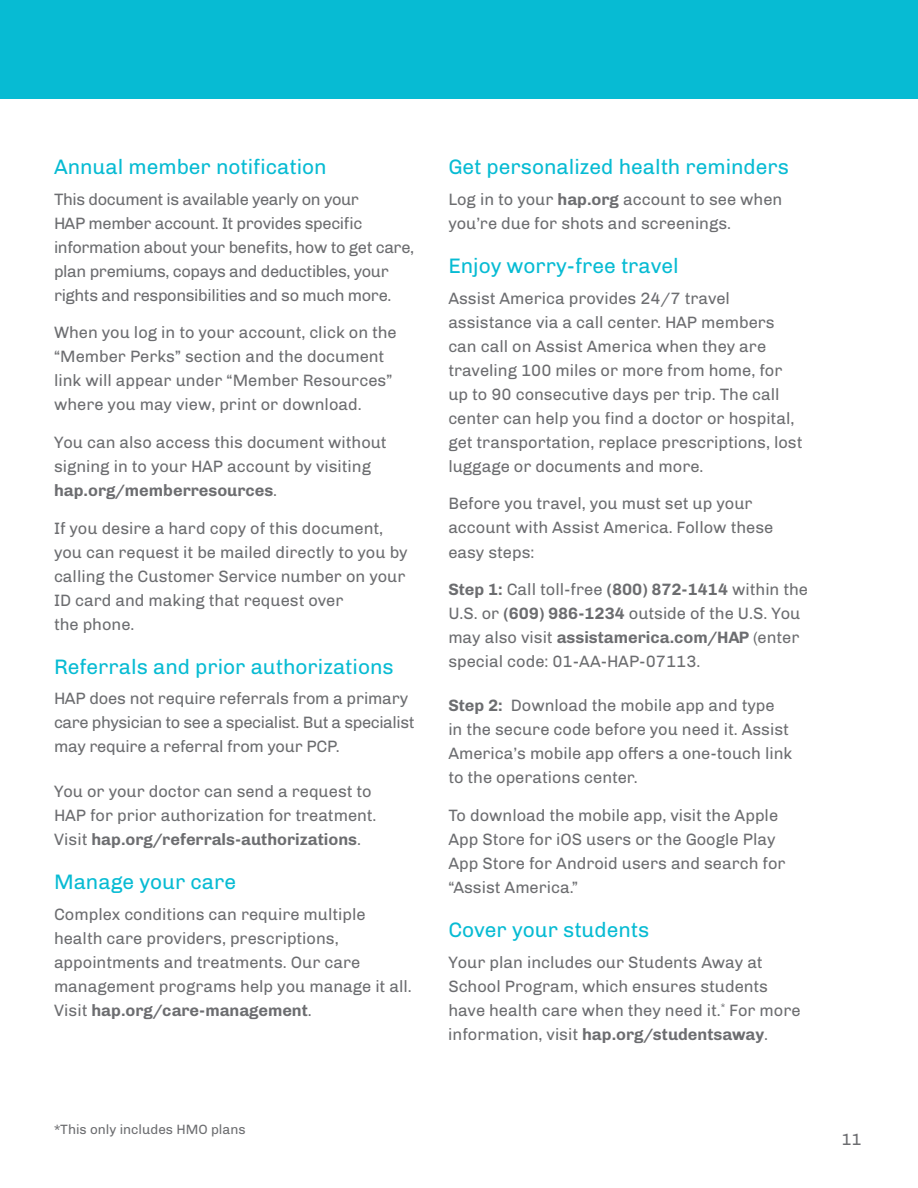
<style>
.page{position:relative;width:918px;height:1188px;background:#fff}
.page>*{position:absolute;margin:0;border:0;box-sizing:border-box;transform-origin:0 0}
.Body_copy_-_11_16{font:21px "Chivo";color:#07bbd3}
.Body_copy_-_11_16-2{font:16.5px/24px "Chivo";color:#6c6d70}
.Body_copy_-_11_16-3{font:16.5px/24px "Chivo";letter-spacing:-.02em;color:#6c6d70}
.Body_copy_-_11_16-4{font:13.5px "Chivo";color:#6c6d70}
.s1{font-weight:700}
</style>
<div class="page">
<div style="left:0;top:0;width:918px;height:98px;background:#07bbd3"></div>
<p class="Body_copy_-_11_16" style="left:54px;top:151px;width:274px">Annual member notification</p>
<p class="Body_copy_-_11_16-3" style="left:54px;top:186px;width:362px">This document is available yearly on your<br>HAP member account. It provides specific information about your benefits, how to get care, plan premiums, copays and deductibles, your rights and responsibilities and so much more.</p>
<p class="Body_copy_-_11_16-2" style="left:54px;top:320px;width:344px">When you log in to your account, click on the “Member Perks” section and the document link will appear under “Member Resources” where you may view, print or download.</p>
<p class="Body_copy_-_11_16-2" style="left:54px;top:429px;width:334px">You can also access this document without signing in to your HAP account by visiting <span class="s1">hap.org/memberresources</span>.</p>
<p class="Body_copy_-_11_16-2" style="left:54px;top:515px;width:355px">If you desire a hard copy of this document, you can request it be mailed directly to you by calling the Customer Service number on your ID card and making that request over<br>the phone.</p>
<p class="Body_copy_-_11_16" style="left:54px;top:651px;width:341px">Referrals and prior authorizations</p>
<p class="Body_copy_-_11_16-2" style="left:54px;top:686px;width:362px">HAP does not require referrals from a primary care physician to see a specialist. But a specialist may require a referral from your PCP.</p>
<p class="Body_copy_-_11_16-2" style="left:54px;top:778px;width:324px">You or your doctor can send a request to<br>HAP for prior authorization for treatment.<br>Visit <span class="s1">hap.org/referrals-authorizations</span>.</p>
<p class="Body_copy_-_11_16" style="left:54px;top:866px;width:184px">Manage your care</p>
<p class="Body_copy_-_11_16-2" style="left:54px;top:901px;width:359px">Complex conditions can require multiple health care providers, prescriptions, appointments and treatments. Our care management programs help you manage it all.<br>Visit <span class="s1">hap.org/care-management</span>.</p>
<p class="Body_copy_-_11_16-4" style="left:54px;top:1119px;width:193px">*This only includes HMO plans</p>
<p class="Body_copy_-_11_16" style="left:448px;top:151px;width:342px">Get personalized health reminders</p>
<p class="Body_copy_-_11_16-2" style="left:448px;top:186px;width:335px">Log in to your <span class="s1">hap.org</span> account to see when you’re due for shots and screenings.</p>
<p class="Body_copy_-_11_16" style="left:448px;top:250px;width:232px">Enjoy worry-free travel</p>
<p class="Body_copy_-_11_16-2" style="left:448px;top:285px;width:356px">Assist America provides 24/7 travel assistance via a call center. HAP members can call on Assist America when they are traveling 100 miles or more from home, for up to 90 consecutive days per trip. The call center can help you find a doctor or hospital, get transportation, replace prescriptions, lost luggage or documents and more.</p>
<p class="Body_copy_-_11_16-2" style="left:448px;top:491px;width:327px">Before you travel, you must set up your account with Assist America. Follow these easy steps:</p>
<p class="Body_copy_-_11_16-2" style="left:448px;top:576px;width:361px"><span class="s1">Step 1:</span> Call toll-free <span class="s1">(800) 872-1414</span> within the U.S. or <span class="s1">(609) 986-1234</span> outside of the U.S. You may also visit <span class="s1">assistamerica.com/HAP</span> (enter special code: 01-AA-HAP-07113.</p>
<p class="Body_copy_-_11_16-2" style="left:448px;top:693px;width:346px"><span class="s1">Step 2:</span> Download the mobile app and type in the secure code before you need it. Assist America’s mobile app offers a one-touch link to the operations center.</p>
<p class="Body_copy_-_11_16-2" style="left:448px;top:802px;width:339px">To download the mobile app, visit the Apple App Store for iOS users or the Google Play App Store for Android users and search for “Assist America.”</p>
<p class="Body_copy_-_11_16" style="left:448px;top:914px;width:203px">Cover your students</p>
<p class="Body_copy_-_11_16-2" style="left:448px;top:949px;width:354px">Your plan includes our Students Away at School Program, which ensures students have health care when they need it.<sup>*</sup> For more information, visit <span class="s1">hap.org/studentsaway</span>.</p>
<p class="Body_copy_-_11_16-2" style="left:841px;top:1126px;width:22px">11</p>
</div>
